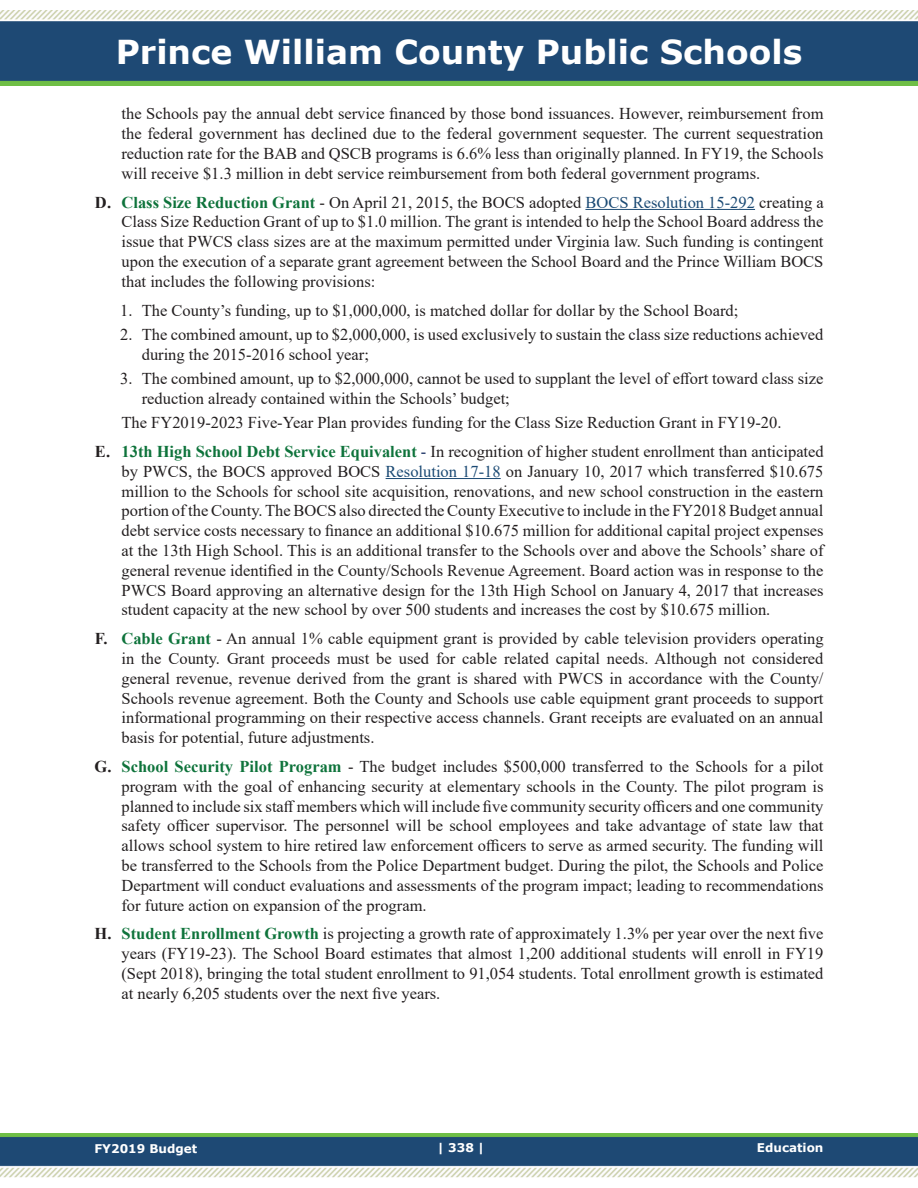
<style>
.page{position:relative;width:918px;height:1188px;background:#fff}
.page>*{position:absolute;margin:0;border:0;box-sizing:border-box;transform-origin:0 0}
.Page_Header{font:700 33px "Verdana";color:#fff}
.Hyperlink--ABC_Outli{font:16.5px/19.8px "Times New Roman";color:#231f20;text-align:justify}
.Body_Text_Justified{font:16.5px/19.8px "Times New Roman";color:#231f20;text-align:justify}
.t1{font:700 12px "Verdana";color:#fff}
.s1{font-weight:700}
.s2{font-weight:700;color:#0e733b}
.s3{color:#1b4a74}
.s4{color:#10285c}
</style>
<div class="page">
<img style="left:0;top:1134px;width:918px;height:44px">
<img style="left:0;top:11px;width:918px;height:74px">
<hr style="left:585px;top:209px;width:170px;height:1px;background:#1b4a74">
<hr style="left:386px;top:478px;width:115px;height:1px;background:#1b4a74">
<p class="Page_Header" style="left:116px;top:29px;width:688px">Prince William County Public Schools</p>
<p class="Body_Text_Justified" style="left:122px;top:103px;width:704px">the Schools pay the annual debt service financed by those bond issuances. However, reimbursement from the federal government has declined due to the federal government sequester. The current sequestration reduction rate for the BAB and QSCB programs is 6.6% less than originally planned. In FY19, the Schools will receive $1.3 million in debt service reimbursement from both federal government programs.</p>
<p class="Hyperlink--ABC_Outli" style="left:122px;top:192px;width:704px;text-indent:-27px"><span class="s1">D.</span> <span class="s2">Class Size Reduction Grant</span> - On April 21, 2015, the BOCS adopted <span class="s3">BOCS Resolution 15-292</span> creating a Class Size Reduction Grant of up to $1.0 million. The grant is intended to help the School Board address the issue that PWCS class sizes are at the maximum permitted under Virginia law. Such funding is contingent upon the execution of a separate grant agreement between the School Board and the Prince William BOCS that includes the following provisions:</p>
<p class="Hyperlink--ABC_Outli" style="left:120px;top:300px;width:620px">1. The County’s funding, up to $1,000,000, is matched dollar for dollar by the School Board;</p>
<p class="Hyperlink--ABC_Outli" style="left:142px;top:324px;width:683px;text-indent:-22px">2. The combined amount, up to $2,000,000, is used exclusively to sustain the class size reductions achieved during the 2015-2016 school year;</p>
<p class="Hyperlink--ABC_Outli" style="left:142px;top:368px;width:683px;text-indent:-22px">3. The combined amount, up to $2,000,000, cannot be used to supplant the level of effort toward class size reduction already contained within the Schools’ budget;</p>
<p class="Body_Text_Justified" style="left:122px;top:412px;width:662px">The FY2019-2023 Five-Year Plan provides funding for the Class Size Reduction Grant in FY19-20.</p>
<p class="Hyperlink--ABC_Outli" style="left:122px;top:441px;width:704px;text-indent:-27px"><span class="s1">E.</span> <span class="s2">13th High School Debt Service Equivalent</span> <span class="s4">-</span> In recognition of higher student enrollment than anticipated by PWCS, the BOCS approved BOCS <span class="s3">Resolution 17-18</span> on January 10, 2017 which transferred $10.675 million to the Schools for school site acquisition, renovations, and new school construction in the eastern portion of the County. The BOCS also directed the County Executive to include in the FY2018 Budget annual debt service costs necessary to finance an additional $10.675 million for additional capital project expenses at the 13th High School. This is an additional transfer to the Schools over and above the Schools’ share of general revenue identified in the County/Schools Revenue Agreement. Board action was in response to the PWCS Board approving an alternative design for the 13th High School on January 4, 2017 that increases student capacity at the new school by over 500 students and increases the cost by $10.675 million.</p>
<p class="Hyperlink--ABC_Outli" style="left:122px;top:628px;width:704px;text-indent:-27px"><span class="s1">F.</span> <span class="s2">Cable Grant</span> - An annual 1% cable equipment grant is provided by cable television providers operating in the County. Grant proceeds must be used for cable related capital needs. Although not considered general revenue, revenue derived from the grant is shared with PWCS in accordance with the County/ Schools revenue agreement. Both the County and Schools use cable equipment grant proceeds to support informational programming on their respective access channels. Grant receipts are evaluated on an annual basis for potential, future adjustments.</p>
<p class="Hyperlink--ABC_Outli" style="left:122px;top:756px;width:704px;text-indent:-27px"><span class="s1">G.</span> <span class="s2">School Security Pilot Program</span> - The budget includes $500,000 transferred to the Schools for a pilot program with the goal of enhancing security at elementary schools in the County. The pilot program is planned to include six staff members which will include five community security officers and one community safety officer supervisor. The personnel will be school employees and take advantage of state law that allows school system to hire retired law enforcement officers to serve as armed security. The funding will be transferred to the Schools from the Police Department budget. During the pilot, the Schools and Police Department will conduct evaluations and assessments of the program impact; leading to recommendations for future action on expansion of the program.</p>
<p class="Body_Text_Justified" style="left:122px;top:923px;width:704px;text-indent:-27px"><span class="s1">H.</span> <span class="s2">Student Enrollment Growth</span> is projecting a growth rate of approximately 1.3% per year over the next five years (FY19-23). The School Board estimates that almost 1,200 additional students will enroll in FY19 (Sept 2018), bringing the total student enrollment to 91,054 students. Total enrollment growth is estimated at nearly 6,205 students over the next five years.</p>
<p class="t1" style="left:94px;top:1140px;width:104px">FY2019 Budget</p>
<p class="t1" style="left:438px;top:1140px;width:48px">| 338 |</p>
<p class="t1" style="left:757px;top:1139px;width:68px">Education</p>
</div>
